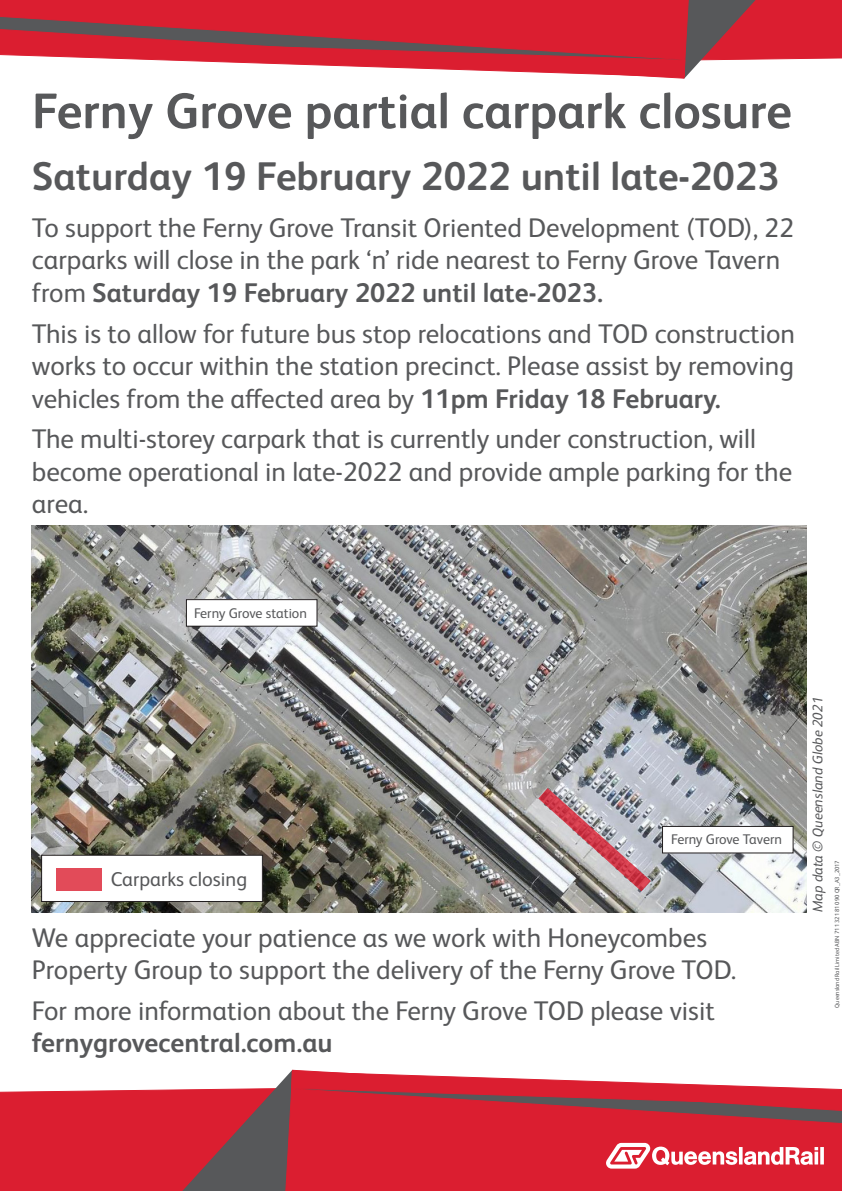
<style>
.page{position:relative;width:842px;height:1191px;background:#fff}
.page>*{position:absolute;margin:0;border:0;box-sizing:border-box;transform-origin:0 0}
.t1{font:700 50px "FS Albert Pro";color:#57585a}
.t2{font:700 40px "FS Albert Pro";color:#57585a}
.t3{font:27px/32.4px "FS Albert Pro";color:#57585a}
.t4{font:700 27px "FS Albert Pro";color:#57585a}
.t5{font:20px "FS Albert Pro";color:#57585a}
.t6{font:14px "FS Albert Pro";color:#57585a}
.t7{font:italic 14px "FS Albert Pro";color:#57585a}
.t8{font:6px "FS Albert Pro";letter-spacing:-.01em;color:#57585a}
.s1{font-weight:700}
</style>
<div class="page">
<div style="left:0;top:1090px;width:76px;height:101px;background:#db1e30"></div>
<svg style="left:76px;top:1082px;width:205px;height:109px;fill:#db1e30"></svg>
<div style="left:281px;top:1069px;width:561px;height:122px;background:#db1e30"></div>
<svg style="left:291px;top:1070px;width:551px;height:66px"></svg>
<svg style="left:0;top:0;width:842px;height:79px"></svg>
<svg style="left:606px;top:1142px;width:218px;height:26px"></svg>
<img style="left:32px;top:525px;width:774px;height:387px">
<div style="left:186px;top:599px;width:131px;height:27px;background:#fff"></div>
<div style="left:186px;top:599px;width:131px;height:27px;border:1px solid #231f20"></div>
<div style="left:42px;top:855px;width:220px;height:46px;background:#fff"></div>
<div style="left:41px;top:854px;width:222px;height:48px;border:1px solid #231f20"></div>
<div style="left:56px;top:867px;width:46px;height:23px;background:#e24b59"></div>
<img style="left:538px;top:788px;width:113px;height:103px">
<div style="left:662px;top:826px;width:131px;height:27px;background:#fff"></div>
<div style="left:662px;top:826px;width:132px;height:27px;border:1px solid #231f20"></div>
<h1 class="t1" style="left:32px;top:76px;width:761px">Ferny Grove partial carpark closure</h1>
<h2 class="t2" style="left:32px;top:148px;width:749px">Saturday 19 February 2022 until late-2023</h2>
<p class="t3" style="left:32px;top:209px;width:764px">To support the Ferny Grove Transit Oriented Development (TOD), 22 carparks will close in the park ‘n’ ride nearest to Ferny Grove Tavern from <span class="s1">Saturday 19 February 2022 until late-2023.</span></p>
<p class="t3" style="left:32px;top:315px;width:764px;text-align:justify">This is to allow for future bus stop relocations and TOD construction works to occur within the station precinct. Please assist by removing vehicles from the affected area by <span class="s1">11pm Friday 18 February.</span></p>
<p class="t3" style="left:32px;top:421px;width:762px">The multi-storey carpark that is currently under construction, will become operational in late-2022 and provide ample parking for the area.</p>
<p class="t6" style="left:194px;top:603px;width:114px">Ferny Grove station</p>
<p class="t6" style="left:671px;top:829px;width:112px">Ferny Grove Tavern</p>
<p class="t5" style="left:111px;top:865px;width:138px">Carparks closing</p>
<p class="t3" style="left:32px;top:919px;width:706px">We appreciate your patience as we work with Honeycombes<br>Property Group to support the delivery of the Ferny Grove TOD.</p>
<p class="t3" style="left:32px;top:992px;width:684px">For more information about the Ferny Grove TOD please visit</p>
<p class="t4" style="left:32px;top:1024px;width:302px">fernygrovecentral.com.au</p>
<p class="t7" style="left:808px;top:912px;width:217px;rotate:-90deg">Map data © Queensland Globe 2021</p>
<p class="t8" style="left:833px;top:1007px;width:149px;rotate:-90deg">Queensland Rail Limited ABN 71 132 181 090 QR_A3_2017</p>
</div>
